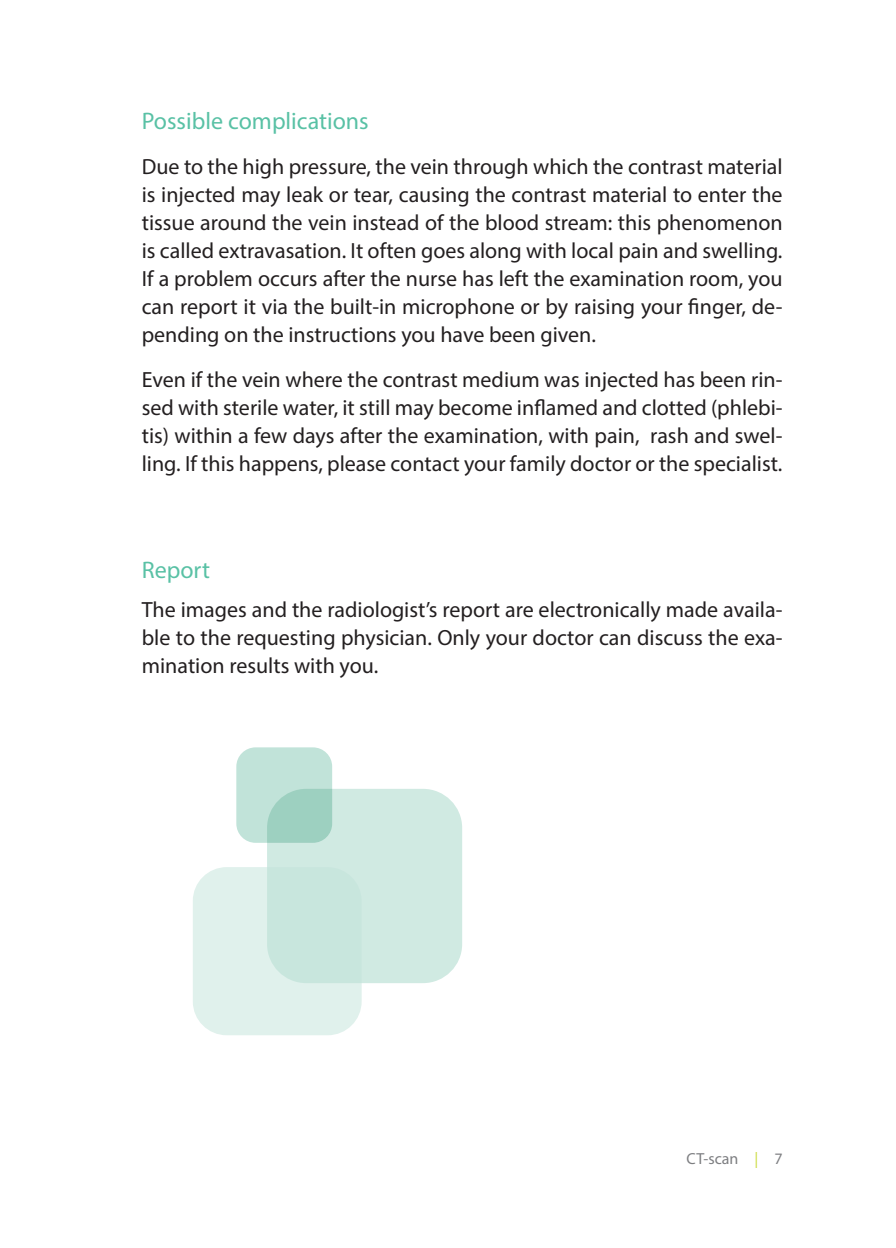
<style>
.page{position:relative;width:896px;height:1248px;background:#fff}
.page>*{position:absolute;margin:0;border:0;box-sizing:border-box;transform-origin:0 0}
.body{font:24px "Myriad Pro";color:#59c1a5}
.ondertitel{font:24px "Myriad Pro";color:#59c1a5}
.body-2{font:22px/28px "Myriad Pro";color:#231f20;text-align:justify}
.t1{font:16px "Myriad Pro";color:#7d7e81}
.s1{color:#ccdc42}
</style>
<div class="page">
<svg style="left:193px;top:747px;width:269px;height:288px"></svg>
<p class="body" style="left:142px;top:106px;width:228px">Possible complications</p>
<p class="body-2" style="left:142px;top:152px;width:642px">Due to the high pressure, the vein through which the contrast material is injected may leak or tear, causing the contrast material to enter the tissue around the vein instead of the blood stream: this phenomenon is called extravasation. It often goes along with local pain and swelling.<br>If a problem occurs after the nurse has left the examination room, you can report it via the built-in microphone or by raising your finger, de&shy;pending on the instructions you have been given.</p>
<p class="body-2" style="left:142px;top:365px;width:642px">Even if the vein where the contrast medium was injected has been rin&shy;sed with sterile water, it still may become inflamed and clotted (phlebi&shy;tis) within a few days after the examination, with pain, rash and swel&shy;ling. If this happens, please contact your family doctor or the specialist.</p>
<p class="ondertitel" style="left:142px;top:555px;width:70px">Report</p>
<p class="body-2" style="left:142px;top:595px;width:642px">The images and the radiologist’s report are electronically made availa&shy;ble to the requesting physician. Only your doctor can discuss the exa&shy;mination results with you.</p>
<p class="t1" style="left:686px;top:1148px;width:97px">CT-scan <span class="s1">|</span> 7</p>
</div>
